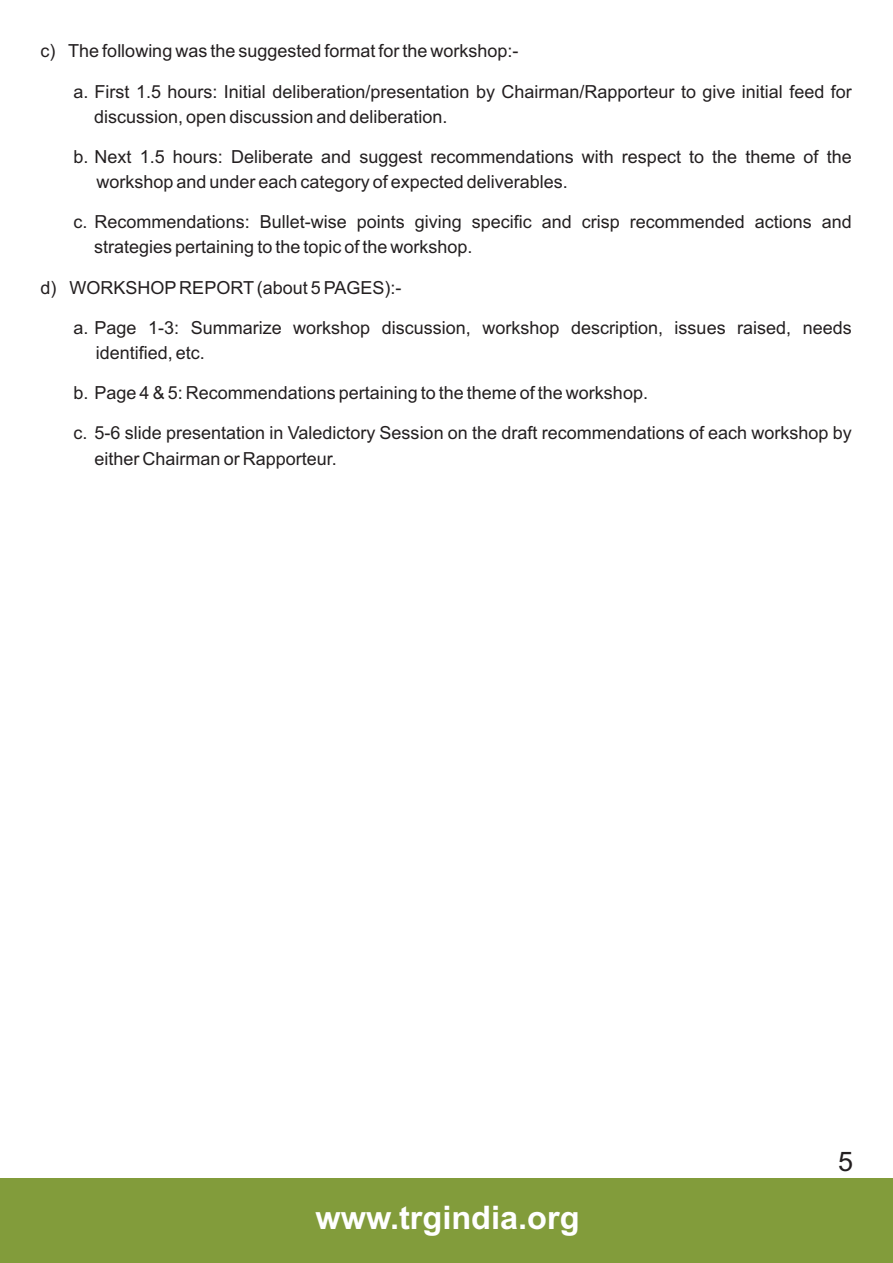
<style>
.page{position:relative;width:893px;height:1263px;background:#fff}
.page>*{position:absolute;margin:0;border:0;box-sizing:border-box;transform-origin:0 0}
.t1{font:700 32.4px "Arial";color:#fff}
.t2{font:27px "Arial";color:#231f20}
.t3{font:18px/25.2px "Arial";color:#231f20}
</style>
<div class="page">
<div style="left:0;top:1178px;width:893px;height:85px;background:#829c3b"></div>
<p class="t3" style="left:41px;top:40px;width:479px">c) The following was the suggested format for the workshop:-</p>
<p class="t3" style="left:94px;top:80px;width:759px;text-indent:-21px">a. First 1.5 hours: Initial deliberation/presentation by Chairman/Rapporteur to give initial feed for discussion, open discussion and deliberation.</p>
<p class="t3" style="left:96px;top:146px;width:757px;text-indent:-23px">b. Next 1.5 hours: Deliberate and suggest recommendations with respect to the theme of the workshop and under each category of expected deliverables.</p>
<p class="t3" style="left:94px;top:211px;width:759px;text-indent:-21px">c. Recommendations: Bullet-wise points giving specific and crisp recommended actions and strategies pertaining to the topic of the workshop.</p>
<p class="t3" style="left:41px;top:276px;width:362px">d) WORKSHOP REPORT (about 5 PAGES):-</p>
<p class="t3" style="left:96px;top:317px;width:758px;text-indent:-22px">a. Page 1-3: Summarize workshop discussion, workshop description, issues raised, needs identified, etc.</p>
<p class="t3" style="left:74px;top:382px;width:576px">b. Page 4 &amp; 5: Recommendations pertaining to the theme of the workshop.</p>
<p class="t3" style="left:95px;top:422px;width:759px;text-indent:-21px">c. 5-6 slide presentation in Valedictory Session on the draft recommendations of each workshop by either Chairman or Rapporteur.</p>
<h1 class="t1" style="left:316px;top:1205px;width:265px">www.trgindia.org</h1>
<h2 class="t2" style="left:838px;top:1151px;width:17px">5</h2>
</div>
